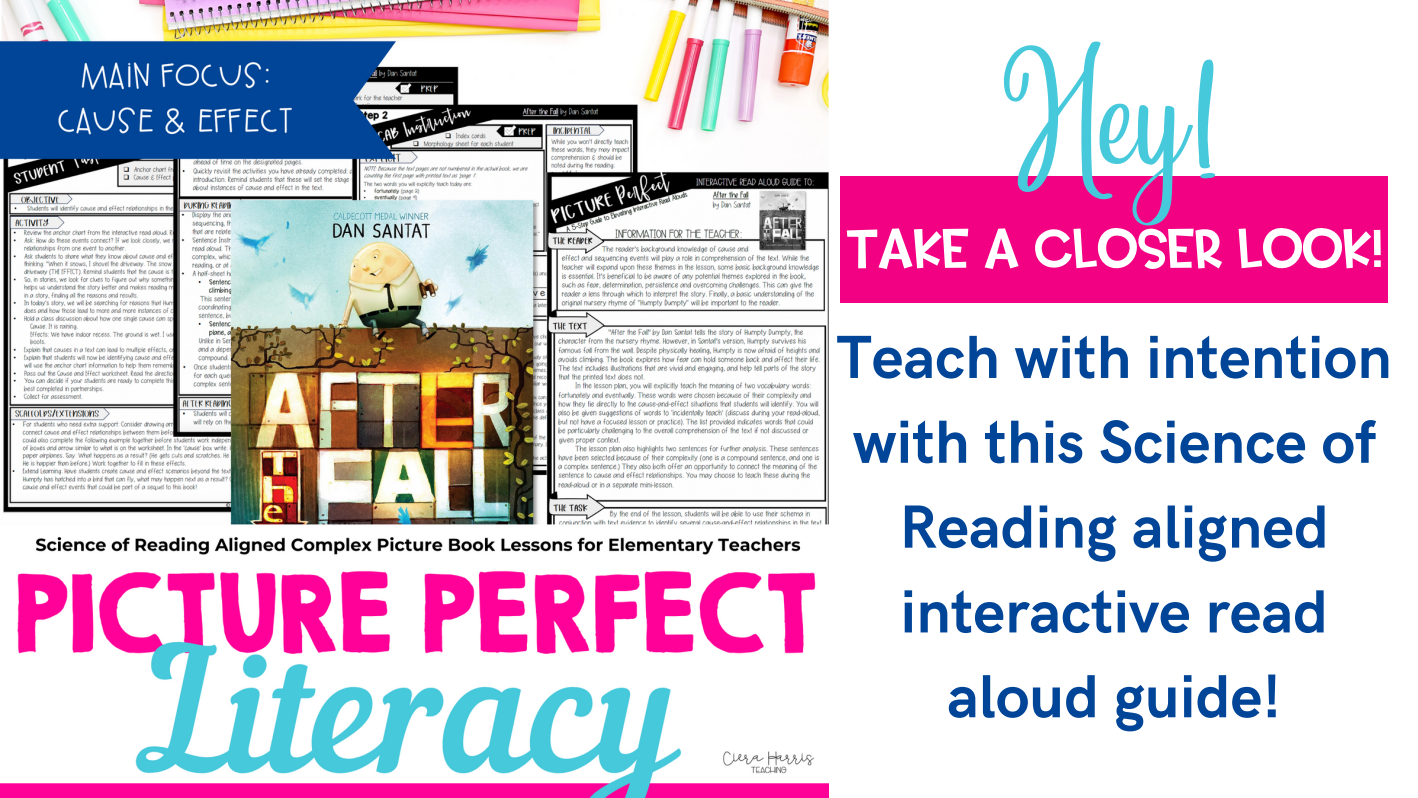
<style>
.page{position:relative;width:1418px;height:798px;background:#fff}
.page>*{position:absolute;margin:0;border:0;box-sizing:border-box;transform-origin:0 0}
.t1{font:104px "Angelina";color:#47c9dc}
.t2{font:700 61px/84.8px "HK Grotesk";color:#004597;text-align:center}
.t3{font:50px "AG Sorry Not Sorry";color:#fff}
</style>
<div class="page">
<img style="left:0;top:0;width:828px;height:797px">
<div style="left:840px;top:176px;width:548px;height:127px;background:#f30183"></div>
<h1 class="t1" style="left:1010px;top:101px;width:208px">Hey!</h1>
<p class="t3" style="left:846px;top:216px;width:536px">TAKE A CLOSER LOOK!</p>
<h2 class="t2" style="left:836px;top:317px;width:556px">Teach with intention with this Science of<br>Reading aligned interactive read aloud guide!</h2>
</div>
